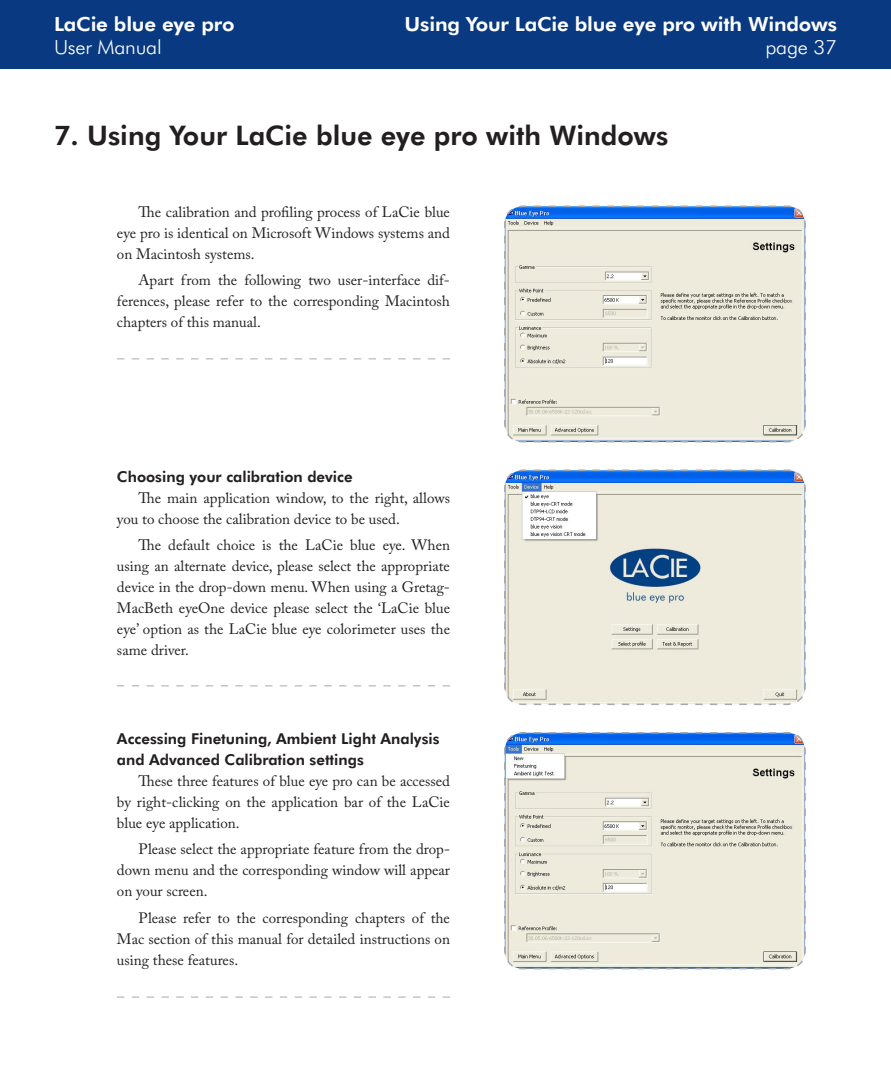
<style>
.page{position:relative;width:891px;height:1080px;background:#fff}
.page>*{position:absolute;margin:0;border:0;box-sizing:border-box;transform-origin:0 0}
._1__heading{font:800 27px "Futura BT";color:#231f20}
.t1{font:800 19.5px "Futura BT";letter-spacing:-.01em;color:#fff;scale:1.05 1}
.t2{font:300 19.5px "Futura BT";letter-spacing:-.01em;color:#fff;scale:1.05 1}
.t3{font:15px/21px "Adobe Caslon Pro";color:#231f20;text-align:justify}
._1_1_1_1__heading{font:800 15px/21px "Futura BT";color:#231f20}
</style>
<div class="page">
<div style="left:0;top:0;width:891px;height:69px;background:#083981"></div>
<svg style="left:504px;top:205px;width:302px;height:238px"></svg>
<svg style="left:504px;top:469px;width:302px;height:236px"></svg>
<svg style="left:117px;top:685px;width:333px;height:1px"></svg>
<svg style="left:504px;top:732px;width:302px;height:238px"></svg>
<svg style="left:117px;top:997px;width:333px;height:1px"></svg>
<svg style="left:117px;top:358px;width:333px;height:1px"></svg>
<p class="t1" style="left:405px;top:12px;width:413px">Using Your LaCie blue eye pro with Windows</p>
<h2 class="t1" style="left:54px;top:12px;width:173px">LaCie blue eye pro</h2>
<h2 class="t2" style="left:54px;top:35px;width:104px">User Manual</h2>
<h2 class="t2" style="left:765px;top:35px;width:70px">page 37</h2>
<p class="_1__heading" style="left:54px;top:118px;width:616px">7. Using Your LaCie blue eye pro with Windows</p>
<p class="t3" style="left:117px;top:201px;width:335px;text-indent:22px">The calibration and profiling process of LaCie blue eye pro is identical on Microsoft Windows systems and on Macintosh systems.</p>
<p class="t3" style="left:117px;top:269px;width:335px;text-indent:22px">Apart from the following two user-interface dif&shy;ferences, please refer to the corresponding Macintosh chapters of this manual.</p>
<p class="_1_1_1_1__heading" style="left:117px;top:466px;width:237px">Choosing your calibration device</p>
<p class="t3" style="left:117px;top:487px;width:335px;text-indent:22px">The main application window, to the right, allows you to choose the calibration device to be used.</p>
<p class="t3" style="left:117px;top:534px;width:335px;text-indent:22px">The default choice is the LaCie blue eye. When using an alternate device, please select the appropriate device in the drop-down menu. When using a Gretag-MacBeth eyeOne device please select the ‘LaCie blue eye’ option as the LaCie blue eye colorimeter uses the same driver.</p>
<p class="_1_1_1_1__heading" style="left:117px;top:728px;width:324px">Accessing Finetuning, Ambient Light Analysis and Advanced Calibration settings</p>
<p class="t3" style="left:117px;top:770px;width:335px;text-indent:22px">These three features of blue eye pro can be accessed by right-clicking on the application bar of the LaCie blue eye application.</p>
<p class="t3" style="left:117px;top:839px;width:335px;text-indent:22px">Please select the appropriate feature from the drop&shy;down menu and the corresponding window will appear on your screen.</p>
<p class="t3" style="left:117px;top:907px;width:335px;text-indent:22px">Please refer to the corresponding chapters of the Mac section of this manual for detailed instructions on using these features.</p>
</div>
